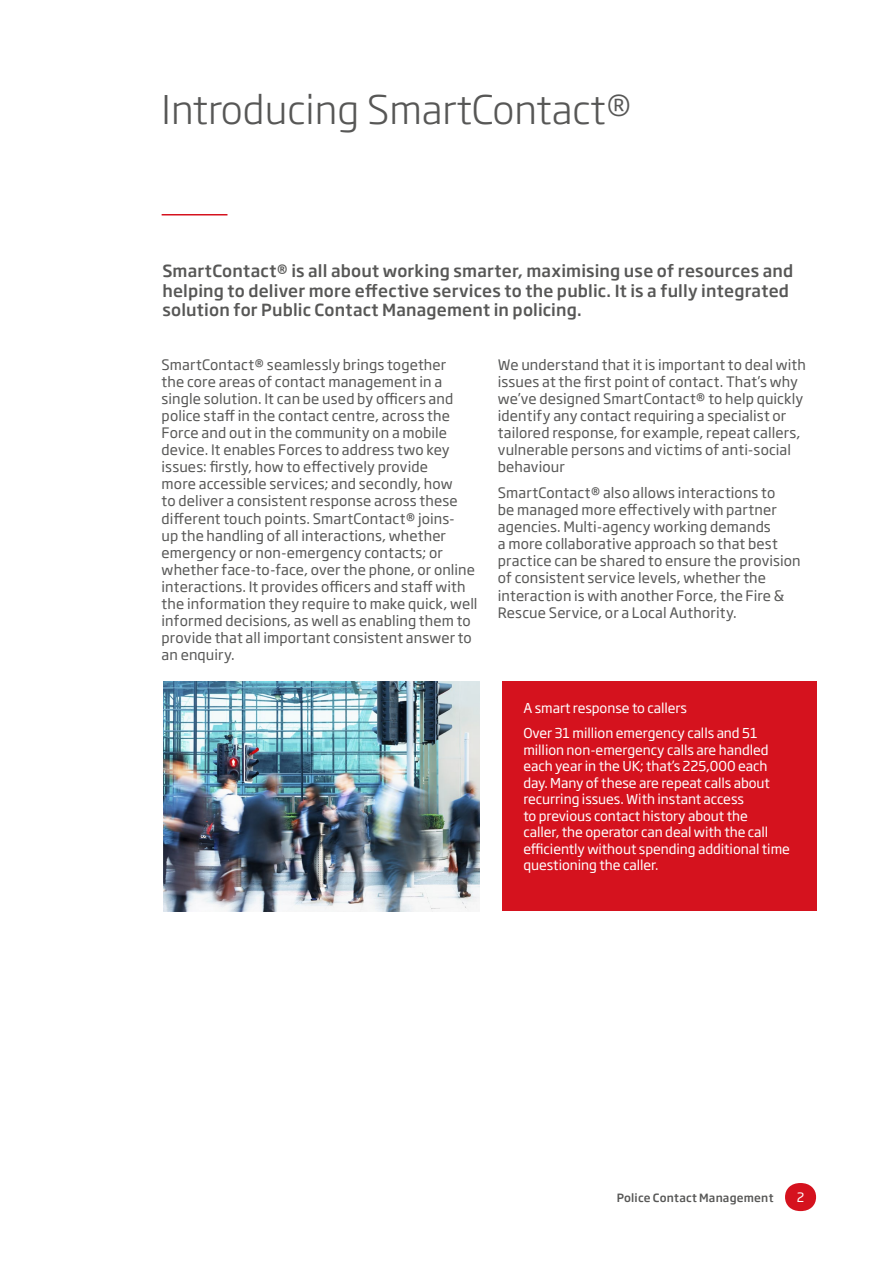
<style>
.page{position:relative;width:893px;height:1263px;background:#fff}
.page>*{position:absolute;margin:0;border:0;box-sizing:border-box;transform-origin:0 0}
.t1{font:300 39px "Soho Gothic Std";color:#575756}
.t2{font:500 16.5px/19.8px "Soho Gothic Std";letter-spacing:.01em;color:#575756}
.t3{font:14.25px/17.1px "Soho Gothic Std";letter-spacing:.01em;color:#575756}
.t4{font:13.5px/16.5px "Soho Gothic Std";letter-spacing:-.005em;color:#fff}
.t5{font:12.75px "Soho Gothic Std";color:#fff}
.t6{font:500 11.25px "Soho Gothic Std";letter-spacing:.02em;color:#575756}
</style>
<div class="page">
<svg style="left:785px;top:1183px;width:31px;height:28px"></svg>
<hr style="left:162px;top:214px;width:65px;height:1px;background:#d5121e">
<img style="left:163px;top:682px;width:317px;height:229px">
<div style="left:502px;top:682px;width:315px;height:229px;background:#d5121e"></div>
<h1 class="t1" style="left:162px;top:85px;width:472px">Introducing SmartContact®</h1>
<p class="t2" style="left:162px;top:261px;width:632px">SmartContact® is all about working smarter, maximising use of resources and helping to deliver more effective services to the public. It is a fully integrated solution for Public Contact Management in policing.</p>
<p class="t3" style="left:162px;top:356px;width:317px">SmartContact® seamlessly brings together<br>the core areas of contact management in a single solution. It can be used by officers and police staff in the contact centre, across the Force and out in the community on a mobile device. It enables Forces to address two key issues: firstly, how to effectively provide<br>more accessible services; and secondly, how<br>to deliver a consistent response across these different touch points. SmartContact® joins-<br>up the handling of all interactions, whether emergency or non-emergency contacts; or whether face-to-face, over the phone, or online interactions. It provides officers and staff with the information they require to make quick, well informed decisions, as well as enabling them to provide that all important consistent answer to an enquiry.</p>
<p class="t3" style="left:498px;top:356px;width:310px">We understand that it is important to deal with issues at the first point of contact. That’s why we’ve designed SmartContact® to help quickly identify any contact requiring a specialist or tailored response, for example, repeat callers, vulnerable persons and victims of anti-social behaviour</p>
<p class="t3" style="left:498px;top:484px;width:304px">SmartContact® also allows interactions to<br>be managed more effectively with partner agencies. Multi-agency working demands<br>a more collaborative approach so that best practice can be shared to ensure the provision of consistent service levels, whether the interaction is with another Force, the Fire &amp; Rescue Service, or a Local Authority.</p>
<p class="t4" style="left:523px;top:696px;width:236px;line-height:25px">A smart response to callers<br>Over 31 million emergency calls and 51</p>
<p class="t4" style="left:523px;top:742px;width:268px">million non-emergency calls are handled each year in the UK; that’s 225,000 each day. Many of these are repeat calls about recurring issues. With instant access<br>to previous contact history about the<br>caller, the operator can deal with the call efficiently without spending additional time questioning the caller.</p>
<p class="t6" style="left:617px;top:1191px;width:158px">Police Contact Management</p>
<p class="t5" style="left:797px;top:1189px;width:9px">2</p>
</div>
